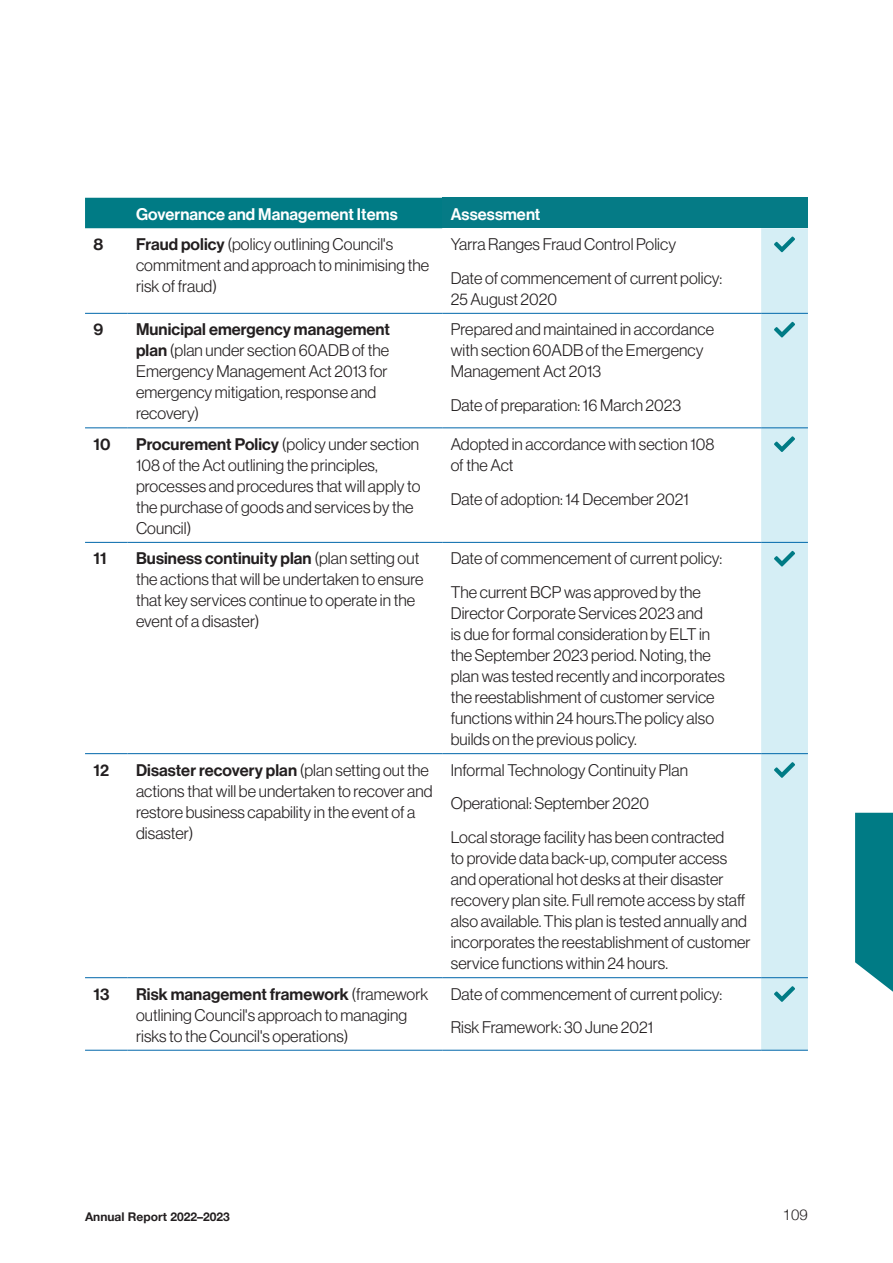
<style>
.page{position:relative;width:893px;height:1263px;background:#fff}
.page>*{position:absolute;margin:0;border:0;box-sizing:border-box;transform-origin:0 0}
.Copy{font:300 16.5px/21px "Neue Haas Display";letter-spacing:.005em;color:#231f20}
.Copy-2{font:16.5px "Neue Haas Display Mediu";letter-spacing:.005em;color:#fff}
.Copy-3{font:16.5px "Neue Haas Display Mediu";letter-spacing:.005em;color:#231f20}
.t1{font:300 15px "Helvetica Neue";color:#231f20}
.t2{font:700 12px "Helvetica Neue";color:#231f20}
.s1{font-family:"Neue Haas Display Mediu";font-weight:400}
</style>
<div class="page">
<svg style="left:855px;top:813px;width:38px;height:179px;background:#15868f"></svg>
<div style="left:85px;top:198px;width:357px;height:30px;background:#007b85"></div>
<div style="left:442px;top:198px;width:366px;height:30px;background:#057b86"></div>
<hr style="left:85px;top:313px;width:43px;height:1px;background:#0067aa">
<hr style="left:128px;top:313px;width:314px;height:1px;background:#0067aa">
<hr style="left:442px;top:313px;width:319px;height:1px;background:#0067aa">
<hr style="left:85px;top:427px;width:43px;height:1px;background:#0067aa">
<hr style="left:128px;top:427px;width:314px;height:1px;background:#0067aa">
<hr style="left:442px;top:427px;width:319px;height:1px;background:#0067aa">
<hr style="left:85px;top:542px;width:43px;height:1px;background:#0067aa">
<hr style="left:128px;top:542px;width:314px;height:1px;background:#0067aa">
<hr style="left:442px;top:542px;width:319px;height:1px;background:#0067aa">
<hr style="left:85px;top:753px;width:43px;height:1px;background:#0067aa">
<hr style="left:128px;top:753px;width:314px;height:1px;background:#0067aa">
<hr style="left:442px;top:753px;width:319px;height:1px;background:#0067aa">
<hr style="left:85px;top:977px;width:43px;height:1px;background:#0067aa">
<hr style="left:128px;top:977px;width:314px;height:1px;background:#0067aa">
<hr style="left:442px;top:977px;width:319px;height:1px;background:#0067aa">
<hr style="left:85px;top:1050px;width:43px;height:1px;background:#0067aa">
<hr style="left:128px;top:1050px;width:314px;height:1px;background:#0067aa">
<hr style="left:442px;top:1050px;width:319px;height:1px;background:#0067aa">
<hr style="left:761px;top:1050px;width:47px;height:1px;background:#0067aa">
<div style="left:761px;top:228px;width:47px;height:822px;background:#d5eef5"></div>
<p class="Copy-2" style="left:136px;top:204px;width:263px">Governance and Management Items</p>
<p class="Copy-2" style="left:451px;top:204px;width:91px">Assessment</p>
<p class="Copy-3" style="left:94px;top:235px;width:11px">8</p>
<p class="Copy" style="left:136px;top:234px;width:295px"><span class="s1">Fraud policy</span> (policy outlining Council's commitment and approach to minimising the risk of fraud)</p>
<p class="Copy" style="left:451px;top:234px;width:227px">Yarra Ranges Fraud Control Policy</p>
<p class="Copy" style="left:451px;top:268px;width:273px">Date of commencement of current policy:<br>25 August 2020</p>
<p class="Copy-3" style="left:94px;top:320px;width:11px">9</p>
<p class="Copy" style="left:136px;top:319px;width:256px"><span class="s1">Municipal emergency management plan</span> (plan under section 60ADB of the<br>Emergency Management Act 2013 for emergency mitigation, response and recovery)</p>
<p class="Copy" style="left:451px;top:319px;width:265px">Prepared and maintained in accordance with section 60ADB of the Emergency<br>Management Act 2013</p>
<p class="Copy" style="left:451px;top:395px;width:232px">Date of preparation: 16 March 2023</p>
<p class="Copy-3" style="left:94px;top:434px;width:18px">10</p>
<p class="Copy" style="left:136px;top:434px;width:286px"><span class="s1">Procurement Policy</span> (policy under section 108 of the Act outlining the principles, processes and procedures that will apply to the purchase of goods and services by the Council)</p>
<p class="Copy" style="left:451px;top:434px;width:265px">Adopted in accordance with section 108 of the Act</p>
<p class="Copy" style="left:451px;top:488px;width:240px">Date of adoption: 14 December 2021</p>
<p class="Copy-3" style="left:94px;top:549px;width:15px">11</p>
<p class="Copy" style="left:136px;top:548px;width:289px"><span class="s1">Business continuity plan</span> (plan setting out the actions that will be undertaken to ensure that key services continue to operate in the event of a disaster)</p>
<p class="Copy" style="left:451px;top:548px;width:273px">Date of commencement of current policy:</p>
<p class="Copy" style="left:451px;top:582px;width:276px">The current BCP was approved by the Director Corporate Services 2023 and<br>is due for formal consideration by ELT in the September 2023 period. Noting, the plan was tested recently and incorporates the reestablishment of customer service functions within 24 hours.The policy also builds on the previous policy.</p>
<p class="Copy-3" style="left:94px;top:760px;width:17px">12</p>
<p class="Copy" style="left:136px;top:759px;width:298px"><span class="s1">Disaster recovery plan</span> (plan setting out the actions that will be undertaken to recover and restore business capability in the event of a disaster)</p>
<p class="Copy" style="left:451px;top:759px;width:239px">Informal Technology Continuity Plan</p>
<p class="Copy" style="left:451px;top:793px;width:200px">Operational: September 2020</p>
<p class="Copy" style="left:451px;top:827px;width:301px">Local storage facility has been contracted<br>to provide data back-up, computer access and operational hot desks at their disaster recovery plan site. Full remote access by staff also available. This plan is tested annually and incorporates the reestablishment of customer service functions within 24 hours.</p>
<p class="Copy-3" style="left:94px;top:984px;width:17px">13</p>
<p class="Copy" style="left:136px;top:983px;width:294px"><span class="s1">Risk management framework</span> (framework outlining Council's approach to managing risks to the Council's operations)</p>
<p class="Copy" style="left:451px;top:983px;width:273px">Date of commencement of current policy:</p>
<p class="Copy" style="left:451px;top:1017px;width:204px">Risk Framework: 30 June 2021</p>
<p class="t2" style="left:85px;top:1209px;width:146px">Annual Report 2022–2023</p>
<p class="t1" style="left:783px;top:1206px;width:27px">109</p>
</div>
